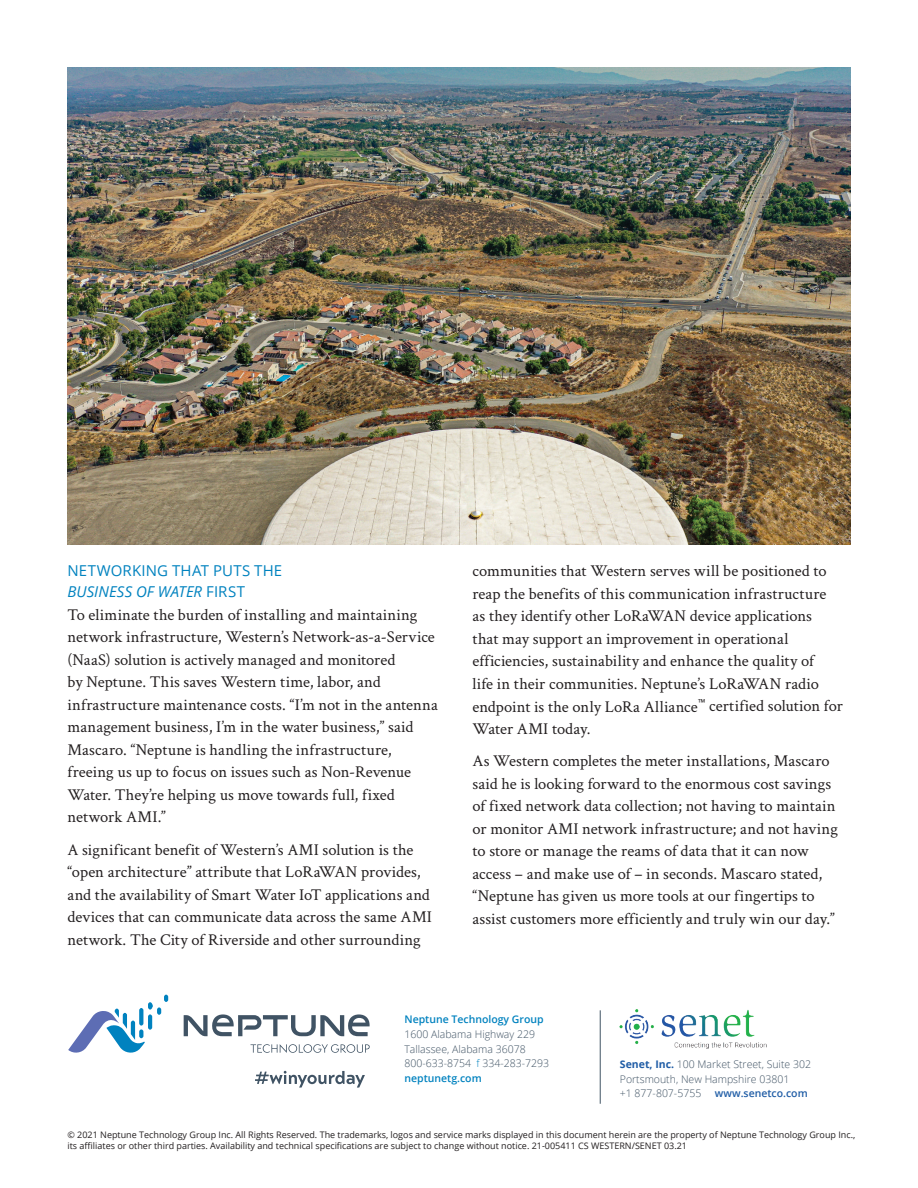
<style>
.page{position:relative;width:918px;height:1188px;background:#fff}
.page>*{position:absolute;margin:0;border:0;box-sizing:border-box;transform-origin:0 0}
.t1{font:16.5px/22.5px "Crimson Text";letter-spacing:.005em;color:#231f20}
.t2{font:15px/21px "Open Sans";letter-spacing:.015em;color:#0082bf}
.t3{font:300 10.5px/14.7px "Open Sans";color:#405364}
.t4{font:600 10.5px "Open Sans";color:#0082bf}
.t5{font:600 10.5px "Open Sans";color:#205da6}
.t6{font:9px/10.8px "Open Sans";color:#231f20}
.s1{font-style:italic}
.s2{color:#0082bf}
.s3{font-weight:600;color:#0082bf}
.s4{font-weight:700;color:#205da6}
</style>
<div class="page">
<img style="left:68px;top:68px;width:782px;height:476px">
<img style="left:619px;top:1009px;width:148px;height:40px">
<hr style="left:600px;top:1010px;width:1px;height:94px;background:#405364">
<svg style="left:251px;top:1044px;width:119px;height:9px"></svg>
<svg style="left:184px;top:1014px;width:186px;height:22px"></svg>
<svg style="left:68px;top:995px;width:100px;height:58px"></svg>
<svg style="left:255px;top:1071px;width:110px;height:17px"></svg>
<p class="t2" style="left:68px;top:560px;width:216px">NETWORKING THAT PUTS THE<br><span class="s1">BUSINESS OF WATER</span> FIRST</p>
<p class="t1" style="left:68px;top:603px;width:372px">To eliminate the burden of installing and maintaining network infrastructure, Western’s Network-as-a-Service (NaaS) solution is actively managed and monitored<br>by Neptune. This saves Western time, labor, and infrastructure maintenance costs. “I’m not in the antenna management business, I’m in the water business,” said Mascaro. “Neptune is handling the infrastructure, freeing us up to focus on issues such as Non-Revenue Water. They’re helping us move towards full, fixed network AMI.”</p>
<p class="t1" style="left:68px;top:837px;width:366px">A significant benefit of Western’s AMI solution is the “open architecture” attribute that LoRaWAN provides, and the availability of Smart Water IoT applications and devices that can communicate data across the same AMI network. The City of Riverside and other surrounding</p>
<p class="t1" style="left:472px;top:559px;width:372px">communities that Western serves will be positioned to reap the benefits of this communication infrastructure as they identify other LoRaWAN device applications<br>that may support an improvement in operational efficiencies, sustainability and enhance the quality of<br>life in their communities. Neptune’s LoRaWAN radio endpoint is the only LoRa Alliance<sup>™</sup> certified solution for Water AMI today.</p>
<p class="t1" style="left:472px;top:749px;width:367px">As Western completes the meter installations, Mascaro said he is looking forward to the enormous cost savings of fixed network data collection; not having to maintain or monitor AMI network infrastructure; and not having to store or manage the reams of data that it can now access – and make use of – in seconds. Mascaro stated, “Neptune has given us more tools at our fingertips to assist customers more efficiently and truly win our day.”</p>
<p class="t4" style="left:404px;top:1012px;width:141px">Neptune Technology Group</p>
<p class="t3" style="left:404px;top:1026px;width:146px">1600 Alabama Highway 229<br>Tallassee, Alabama 36078<br>800-633-8754 <span class="s2">f</span> 334-283-7293 <span class="s3">neptunetg.com</span></p>
<p class="t3" style="left:620px;top:1057px;width:193px"><span class="s4">Senet, Inc.</span> 100 Market Street, Suite 302<br>Portsmouth, New Hampshire 03801<br>+1 877-807-5755</p>
<p class="t5" style="left:715px;top:1086px;width:94px">www.senetco.com</p>
<p class="t6" style="left:68px;top:1129px;width:789px">© 2021 Neptune Technology Group Inc. All Rights Reserved. The trademarks, logos and service marks displayed in this document herein are the property of Neptune Technology Group Inc., its affiliates or other third parties. Availability and technical specifications are subject to change without notice. 21-005411 CS WESTERN/SENET 03.21</p>
</div>
